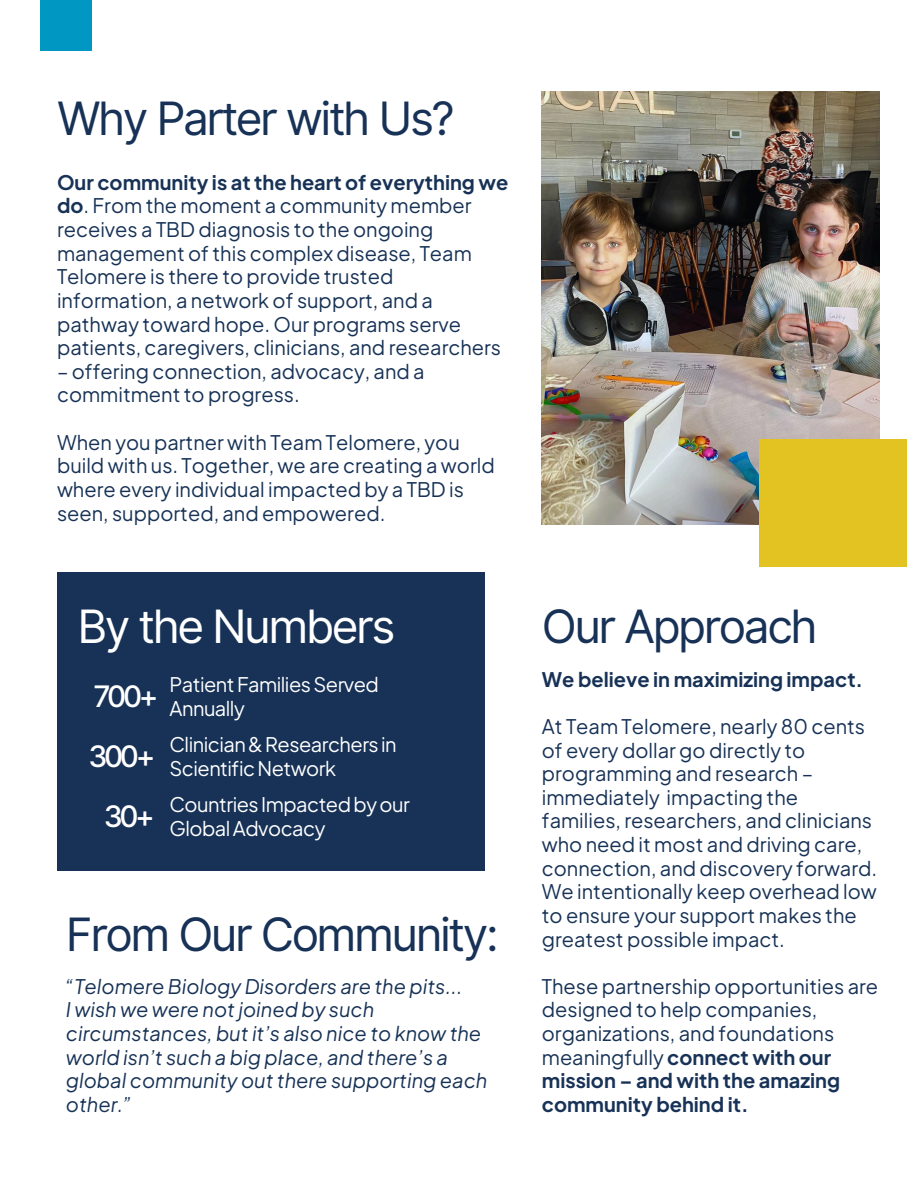
<style>
.page{position:relative;width:918px;height:1188px;background:#fff}
.page>*{position:absolute;margin:0;border:0;box-sizing:border-box;transform-origin:0 0}
.t1{font:46.05px "Inter";letter-spacing:-.055em;color:#173256}
.t2{font:46.05px "Inter";letter-spacing:-.055em;color:#fff}
.t3{font:500 29.7px "Inter";letter-spacing:-.11em;color:#fff}
.t4{font:19.95px/23.7px "Plus Jakarta Sans";color:#173256}
.t5{font:italic 19.95px/23.7px "Plus Jakarta Sans";color:#173256}
.t6{font:19.95px/23.7px "Plus Jakarta Sans";letter-spacing:-.025em;color:#fff}
.t7{font:700 19.95px "Plus Jakarta Sans";color:#173256}
.s1{font-weight:700}
</style>
<div class="page">
<img style="left:542px;top:92px;width:337px;height:433px">
<div style="left:57px;top:573px;width:428px;height:298px;background:#173256"></div>
<div style="left:759px;top:440px;width:148px;height:127px;background:#e3c321"></div>
<div style="left:40px;top:0;width:52px;height:51px;background:#0097c3"></div>
<p class="t1" style="left:57px;top:90px;width:399px">Why Parter with Us?</p>
<p class="t4" style="left:57px;top:170px;width:453px"><span class="s1">Our community is at the heart of everything we do</span>. From the moment a community member receives a TBD diagnosis to the ongoing management of this complex disease, Team Telomere is there to provide trusted information, a network of support, and a pathway toward hope. Our programs serve patients, caregivers, clinicians, and researchers</p>
<p class="t4" style="left:57px;top:359px;width:369px">– offering connection, advocacy, and a commitment to progress.</p>
<p class="t4" style="left:57px;top:430px;width:439px">When you partner with Team Telomere, you build with us. Together, we are creating a world where every individual impacted by a TBD is seen, supported, and empowered.</p>
<h2 class="t2" style="left:77px;top:599px;width:319px">By the Numbers</h2>
<p class="t1" style="left:542px;top:599px;width:277px">Our Approach</p>
<h2 class="t7" style="left:542px;top:666px;width:323px">We believe in maximizing impact.</h2>
<p class="t4" style="left:542px;top:714px;width:337px">At Team Telomere, nearly 80 cents of every dollar go directly to programming and research – immediately impacting the families, researchers, and clinicians who need it most and driving care, connection, and discovery forward.<br>We intentionally keep overhead low to ensure your support makes the greatest possible impact.</p>
<h2 class="t4" style="left:542px;top:974px;width:338px">These partnership opportunities are designed to help companies, organizations, and foundations meaningfully <span class="s1">connect with our mission – and with the amazing community behind it.</span></h2>
<h1 class="t6" style="left:170px;top:672px;width:211px">PatientFamiliesServed<br>Annually</h1>
<p class="t3" style="left:93px;top:678px;width:67px">700+</p>
<h1 class="t6" style="left:170px;top:732px;width:229px">Clinician&amp;Researchersin</h1>
<p class="t3" style="left:88px;top:738px;width:69px">300+</p>
<h1 class="t6" style="left:170px;top:756px;width:168px">ScientificNetwork</h1>
<p class="t6" style="left:170px;top:792px;width:242px">CountriesImpactedbyour</p>
<h1 class="t3" style="left:104px;top:798px;width:53px">30+</h1>
<p class="t6" style="left:170px;top:816px;width:157px">GlobalAdvocacy</p>
<h3 class="t1" style="left:66px;top:907px;width:434px">From Our Community:</h3>
<p class="t5" style="left:66px;top:974px;width:398px">“Telomere Biology Disorders are the pits...</p>
<p class="t5" style="left:66px;top:997px;width:423px">I wish we were notjoined by such circumstances, but it’s also nice to know the world isn’t such a big place, and there’s a global community out there supporting each other.”</p>
</div>
